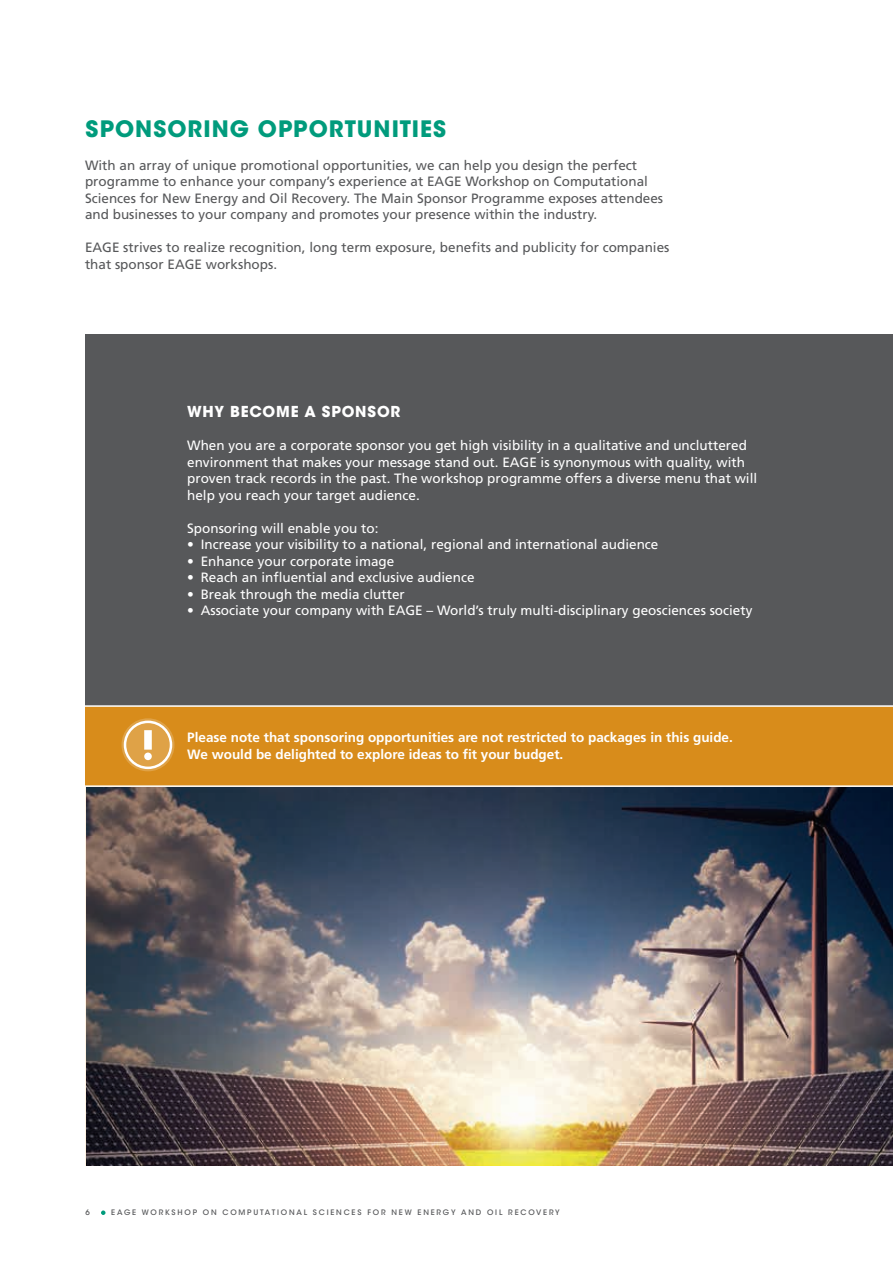
<style>
.page{position:relative;width:893px;height:1263px;background:#fff}
.page>*{position:absolute;margin:0;border:0;box-sizing:border-box;transform-origin:0 0}
._01-HEADER_1_big{font:700 22.5px "ITC Avant Garde Std";letter-spacing:.045em;color:#009b7c}
._01-HEADER_1{font:700 15px "ITC Avant Garde Std";letter-spacing:.055em;color:#fff}
._00-BODY_text{font:13.5px/16.5px "Frutiger LT Std";color:#fff}
._00-BODY_text-2{font:13.5px/16.5px "Frutiger LT Std";color:#57585a}
._00-BODY_text-3{font:700 13.5px "Frutiger LT Std";color:#fff}
.t1{font:500 7.5px "ITC Avant Garde Std";letter-spacing:.24em;color:#57585a}
</style>
<div class="page">
<svg style="left:101px;top:1210px;width:5px;height:5px"></svg>
<img style="left:86px;top:787px;width:807px;height:379px">
<div style="left:85px;top:335px;width:808px;height:389px;background:#57585a"></div>
<div style="left:85px;top:706px;width:808px;height:80px;background:#d88c1b"></div>
<svg style="left:121px;top:718px;width:54px;height:53px;fill:#dfa247"></svg>
<div style="left:124px;top:721px;width:48px;height:48px;border:3px solid #fff;border-radius:50%"></div>
<div style="left:144px;top:730px;width:8px;height:20px;background:#fff"></div>
<div style="left:144px;top:752px;width:8px;height:8px;background:#fff;border-radius:50%"></div>
<hr style="left:79px;top:785px;width:814px;height:2px;background:#fff">
<hr style="left:0;top:705px;width:893px;height:2px;background:#fff">
<p class="_01-HEADER_1_big" style="left:85px;top:114px;width:362px">SPONSORING OPPORTUNITIES</p>
<p class="_00-BODY_text-2" style="left:85px;top:157px;width:580px">With an array of unique promotional opportunities, we can help you design the perfect programme to enhance your company’s experience at EAGE Workshop on Computational Sciences for New Energy and Oil Recovery. The Main Sponsor Programme exposes attendees and businesses to your company and promotes your presence within the industry.</p>
<p class="_00-BODY_text-2" style="left:85px;top:239px;width:586px">EAGE strives to realize recognition, long term exposure, benefits and publicity for companies that sponsor EAGE workshops.</p>
<p class="_01-HEADER_1" style="left:187px;top:402px;width:215px">WHY BECOME A SPONSOR</p>
<p class="_00-BODY_text" style="left:187px;top:437px;width:571px">When you are a corporate sponsor you get high visibility in a qualitative and uncluttered environment that makes your message stand out. EAGE is synonymous with quality, with proven track records in the past. The workshop programme offers a diverse menu that will help you reach your target audience.</p>
<p class="_00-BODY_text" style="left:187px;top:520px;width:193px">Sponsoring will enable you to:</p>
<p class="_00-BODY_text" style="left:187px;top:536px;width:473px">• Increase your visibility to a national, regional and international audience</p>
<p class="_00-BODY_text" style="left:187px;top:553px;width:209px">• Enhance your corporate image</p>
<p class="_00-BODY_text" style="left:187px;top:569px;width:289px">• Reach an influential and exclusive audience</p>
<p class="_00-BODY_text" style="left:187px;top:586px;width:219px">• Break through the media clutter</p>
<p class="_00-BODY_text" style="left:187px;top:602px;width:567px">• Associate your company with EAGE – World’s truly multi-disciplinary geosciences society</p>
<p class="_00-BODY_text-3" style="left:187px;top:730px;width:547px">Please note that sponsoring opportunities are not restricted to packages in this guide.</p>
<p class="_00-BODY_text-3" style="left:187px;top:746px;width:378px">We would be delighted to explore ideas to fit your budget.</p>
<p class="t1" style="left:85px;top:1208px;width:6px">6</p>
<p class="t1" style="left:111px;top:1208px;width:450px">EAGE WORKSHOP ON COMPUTATIONAL SCIENCES FOR NEW ENERGY AND OIL RECOVERY</p>
</div>
